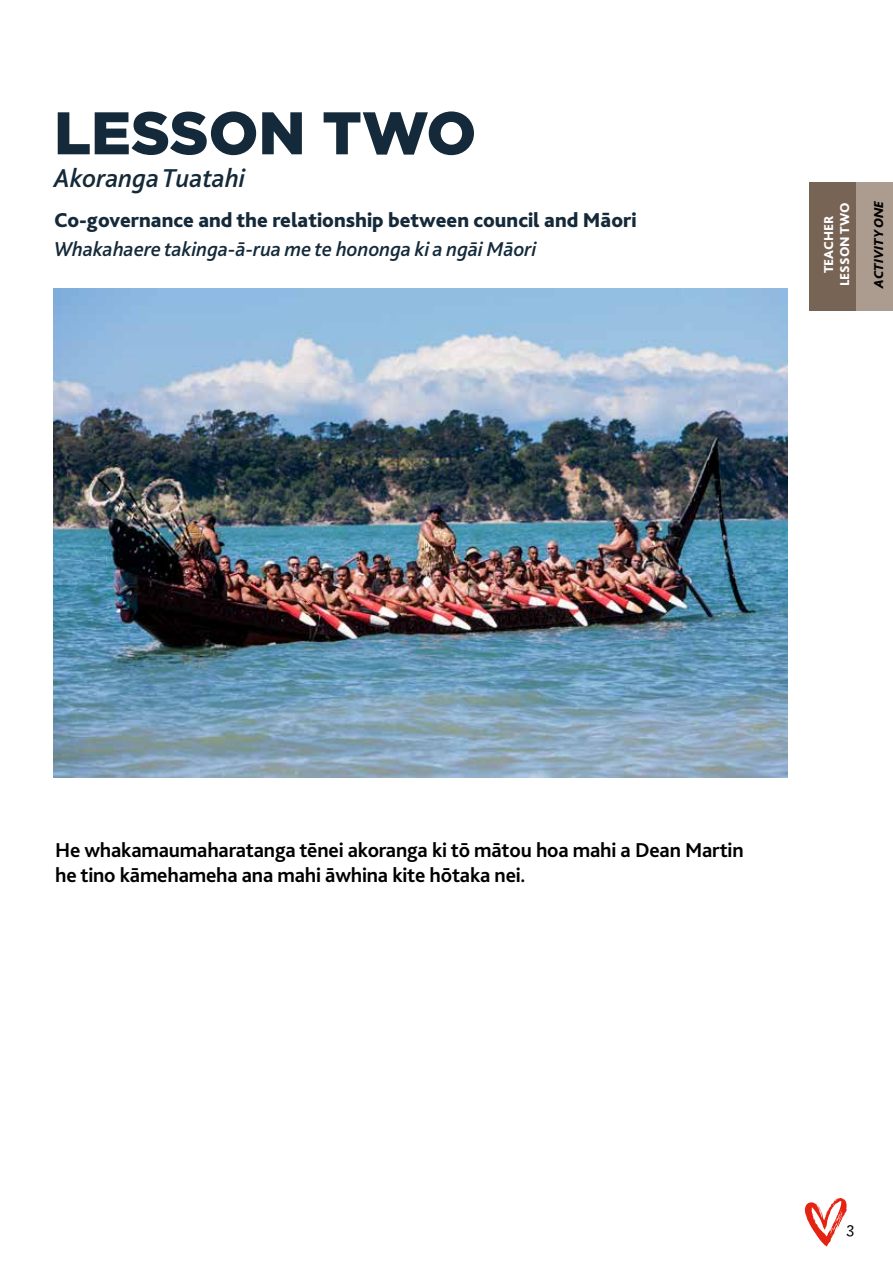
<style>
.page{position:relative;width:893px;height:1263px;background:#fff}
.page>*{position:absolute;margin:0;border:0;box-sizing:border-box;transform-origin:0 0}
.t1{font:900 60px "Gotham";color:#142939}
.t2{font:italic 500 27px "Bliss";color:#142939}
.t3{font:700 21px/25.2px "Bliss";letter-spacing:-.01em;color:#000}
.t4{font:800 21px "Bliss";color:#142939}
.t5{font:italic 500 21px "Bliss";color:#142939}
.t6{font:18px "National";color:#000}
.t7{font:800 13.5px/16.2px "Bliss";color:#fff;text-align:center}
.t8{font:italic 800 13.5px "Bliss";color:#000}
</style>
<div class="page">
<svg style="left:805px;top:1198px;width:42px;height:48px"></svg>
<div style="left:810px;top:182px;width:57px;height:128px;background:#786455"></div>
<div style="left:857px;top:182px;width:36px;height:128px;background:#ac9c90"></div>
<img style="left:54px;top:288px;width:734px;height:489px">
<h1 class="t1" style="left:54px;top:92px;width:424px">LESSON TWO</h1>
<p class="t2" style="left:54px;top:162px;width:193px">Akoranga Tuatahi</p>
<p class="t4" style="left:54px;top:207px;width:584px">Co-governance and the relationship between council and Māori</p>
<p class="t5" style="left:54px;top:236px;width:484px">Whakahaere takinga-ā-rua me te hononga ki a ngāi Māori</p>
<p class="t7" style="left:820px;top:286px;width:85px;rotate:-90deg">TEACHER<br>LESSON TWO</p>
<p class="t8" style="left:870px;top:288px;width:89px;rotate:-90deg">ACTIVITY ONE</p>
<p class="t3" style="left:55px;top:838px;width:690px">He whakamaumaharatanga tēnei akoranga ki tō mātou hoa mahi a Dean Martin he tino kāmehameha ana mahi āwhina kite hōtaka nei.</p>
<p class="t6" style="left:847px;top:1217px;width:9px">3</p>
</div>
